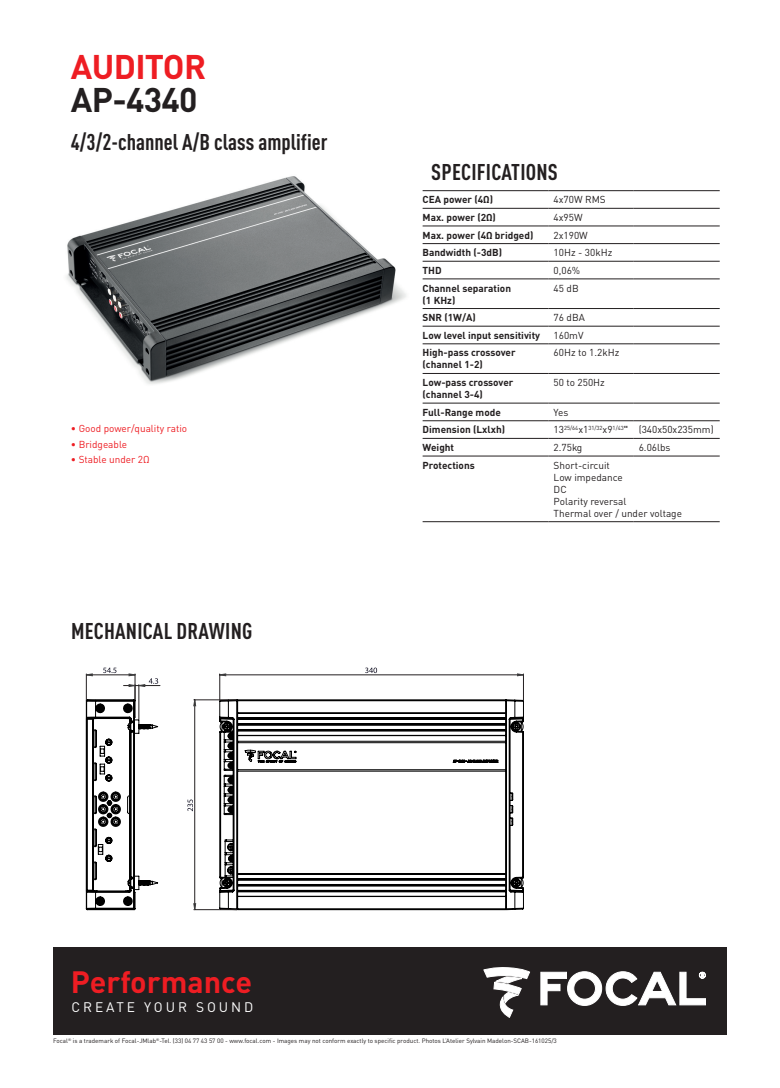
<style>
.page{position:relative;width:780px;height:1088px;background:#fff}
.page>*{position:absolute;margin:0;border:0;box-sizing:border-box;transform-origin:0 0}
.t1{font:700 33.75px/33.1px "DINOT";letter-spacing:-.02em;color:#ee1d23}
.t2{font:700 30.5px "DINOT";color:#ee1d23}
.t3{font:700 condensed 22.5px "DINOT";letter-spacing:.01em;color:#231f20}
.t4{font:13.75px "DINOT";letter-spacing:.21em;color:#fff}
.t5{font:700 10px/12px "DINOT";color:#231f20}
.t6{font:10px/12px "DINOT";color:#231f20}
.t7{font:10px "DINOT";color:#ee1d23}
.t8{font:6.25px "DINOT";color:#231f20}
.s1{color:#231f20}
.s2{font-weight:700;font-stretch:condensed}
</style>
<div class="page">
<svg style="left:219px;top:700px;width:305px;height:210px"></svg>
<hr style="left:194px;top:700px;width:43px;height:1px;background:#231f20">
<hr style="left:194px;top:909px;width:43px;height:1px;background:#231f20">
<svg style="left:219px;top:667px;width:305px;height:33px"></svg>
<svg style="left:187px;top:699px;width:9px;height:211px"></svg>
<svg style="left:86px;top:668px;width:74px;height:242px"></svg>
<div style="left:53px;top:947px;width:673px;height:88px;background:#231f20"></div>
<svg style="left:540px;top:971px;width:166px;height:35px"></svg>
<svg style="left:483px;top:967px;width:47px;height:51px"></svg>
<img style="left:66px;top:176px;width:340px;height:208px">
<hr style="left:422px;top:190px;width:126px;height:1px;background:#231f20">
<hr style="left:548px;top:190px;width:85px;height:1px;background:#231f20">
<hr style="left:633px;top:190px;width:86px;height:1px;background:#231f20">
<hr style="left:422px;top:208px;width:126px;height:1px;background:#231f20">
<hr style="left:548px;top:208px;width:85px;height:1px;background:#231f20">
<hr style="left:633px;top:208px;width:86px;height:1px;background:#231f20">
<hr style="left:422px;top:226px;width:126px;height:1px;background:#231f20">
<hr style="left:548px;top:226px;width:85px;height:1px;background:#231f20">
<hr style="left:633px;top:226px;width:86px;height:1px;background:#231f20">
<hr style="left:422px;top:243px;width:126px;height:1px;background:#231f20">
<hr style="left:548px;top:243px;width:85px;height:1px;background:#231f20">
<hr style="left:633px;top:243px;width:86px;height:1px;background:#231f20">
<hr style="left:422px;top:261px;width:126px;height:1px;background:#231f20">
<hr style="left:548px;top:261px;width:85px;height:1px;background:#231f20">
<hr style="left:633px;top:261px;width:86px;height:1px;background:#231f20">
<hr style="left:422px;top:279px;width:126px;height:1px;background:#231f20">
<hr style="left:548px;top:279px;width:85px;height:1px;background:#231f20">
<hr style="left:633px;top:279px;width:86px;height:1px;background:#231f20">
<hr style="left:422px;top:308px;width:126px;height:1px;background:#231f20">
<hr style="left:548px;top:308px;width:85px;height:1px;background:#231f20">
<hr style="left:633px;top:308px;width:86px;height:1px;background:#231f20">
<hr style="left:422px;top:326px;width:126px;height:1px;background:#231f20">
<hr style="left:548px;top:326px;width:85px;height:1px;background:#231f20">
<hr style="left:633px;top:326px;width:86px;height:1px;background:#231f20">
<hr style="left:422px;top:344px;width:126px;height:1px;background:#231f20">
<hr style="left:548px;top:344px;width:85px;height:1px;background:#231f20">
<hr style="left:633px;top:344px;width:86px;height:1px;background:#231f20">
<hr style="left:422px;top:373px;width:126px;height:1px;background:#231f20">
<hr style="left:548px;top:373px;width:85px;height:1px;background:#231f20">
<hr style="left:633px;top:373px;width:86px;height:1px;background:#231f20">
<hr style="left:422px;top:403px;width:126px;height:1px;background:#231f20">
<hr style="left:548px;top:403px;width:85px;height:1px;background:#231f20">
<hr style="left:633px;top:403px;width:86px;height:1px;background:#231f20">
<hr style="left:422px;top:420px;width:126px;height:1px;background:#231f20">
<hr style="left:548px;top:420px;width:85px;height:1px;background:#231f20">
<hr style="left:633px;top:420px;width:86px;height:1px;background:#231f20">
<hr style="left:422px;top:438px;width:126px;height:1px;background:#231f20">
<hr style="left:548px;top:438px;width:85px;height:1px;background:#231f20">
<hr style="left:633px;top:438px;width:86px;height:1px;background:#231f20">
<hr style="left:422px;top:456px;width:126px;height:1px;background:#231f20">
<hr style="left:548px;top:456px;width:85px;height:1px;background:#231f20">
<hr style="left:633px;top:456px;width:86px;height:1px;background:#231f20">
<hr style="left:422px;top:521px;width:126px;height:1px;background:#231f20">
<hr style="left:548px;top:521px;width:85px;height:1px;background:#231f20">
<hr style="left:633px;top:521px;width:86px;height:1px;background:#231f20">
<p class="t1" style="left:71px;top:49px;width:137px">AUDITOR<br><span class="s1">AP-4340</span></p>
<p class="t3" style="left:71px;top:128px;width:258px">4/3/2-CHANNEL A/B CLASS AMPLIFIER</p>
<p class="t7" style="left:71px;top:422px;width:118px">• Good power/quality ratio</p>
<p class="t7" style="left:71px;top:438px;width:58px">• Bridgeable</p>
<p class="t7" style="left:71px;top:453px;width:80px">• Stable under 2Ω</p>
<p class="t3" style="left:71px;top:617px;width:183px">MECHANICAL DRAWING</p>
<p class="t3" style="left:431px;top:159px;width:126px">SPECIFICATIONS</p>
<p class="t5" style="left:422px;top:193px;width:72px">CEA power (4Ω)</p>
<p class="t6" style="left:553px;top:194px;width:53px">4x70W R MS</p>
<p class="t5" style="left:422px;top:211px;width:75px">Max. power (2Ω)</p>
<p class="t6" style="left:553px;top:211px;width:30px">4x95W</p>
<p class="t5" style="left:422px;top:229px;width:112px">Max. power (4Ω bridged)</p>
<p class="t6" style="left:553px;top:229px;width:36px">2x190W</p>
<p class="t5" style="left:422px;top:246px;width:81px">Bandwidth (-3dB)</p>
<p class="t6" style="left:553px;top:246px;width:60px">10Hz - 30kHz</p>
<p class="t5" style="left:422px;top:264px;width:21px">THD</p>
<p class="t6" style="left:553px;top:264px;width:28px">0,06%</p>
<p class="t5" style="left:422px;top:282px;width:90px">Channel separation (1 KHz)</p>
<p class="t6" style="left:553px;top:282px;width:27px">45 dB</p>
<p class="t5" style="left:422px;top:311px;width:55px">SNR (1W/A)</p>
<p class="t6" style="left:553px;top:311px;width:32px">76 dBA</p>
<p class="t5" style="left:422px;top:329px;width:119px">Low level input sensitivity</p>
<p class="t6" style="left:553px;top:329px;width:31px">160mV</p>
<p class="t5" style="left:422px;top:346px;width:95px">High-pass crossover (channel 1-2)</p>
<p class="t6" style="left:553px;top:347px;width:67px">60Hz to 1.2kHz</p>
<p class="t5" style="left:422px;top:376px;width:92px">Low-pass crossover (channel 3-4)</p>
<p class="t6" style="left:553px;top:376px;width:53px">50 to 250Hz</p>
<p class="t5" style="left:422px;top:406px;width:80px">Full-Range mode</p>
<p class="t6" style="left:553px;top:406px;width:16px">Yes</p>
<p class="t5" style="left:422px;top:423px;width:84px">Dimension (Lxlxh)</p>
<p class="t6" style="left:553px;top:424px;width:161px">13<sup>25/64</sup>x1<sup>31/32</sup>x9<sup>1/43</sup><span class="s2">"</span> (340x50x235mm)</p>
<p class="t5" style="left:422px;top:441px;width:33px">Weight</p>
<p class="t6" style="left:553px;top:441px;width:30px">2.75kg</p>
<p class="t6" style="left:638px;top:441px;width:33px">6.06lbs</p>
<p class="t5" style="left:422px;top:459px;width:54px">Protections</p>
<p class="t6" style="left:553px;top:459px;width:130px">Short-circuit<br>Low impedance<br>DC<br>Polarity reversal<br>Thermal over / under voltage</p>
<p class="t2" style="left:71px;top:962px;width:183px">Performance</p>
<p class="t4" style="left:71px;top:998px;width:183px">create your sound</p>
<p class="t8" style="left:53px;top:1037px;width:505px">Focal<sup>®</sup> is a trademark of Focal-JMlab<sup>®</sup>-Tel. (33) 04 77 43 57 00 - www.focal.com - Images may not conform exactly to specific product. Photos L’Atelier Sylvain Madelon-SCAB-161025/3</p>
</div>
